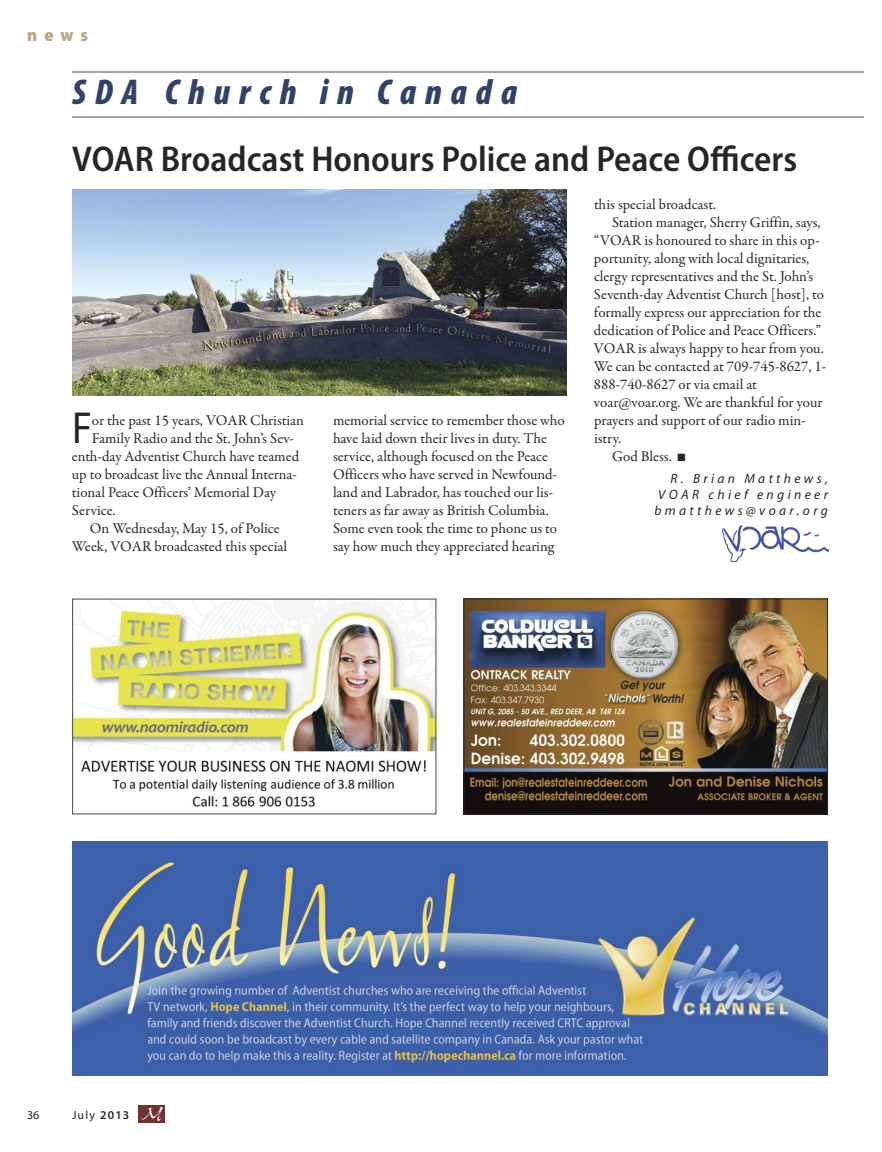
<style>
.page{position:relative;width:882px;height:1152px;background:#fff}
.page>*{position:absolute;margin:0;border:0;box-sizing:border-box;transform-origin:0 0}
.t1{font:45px "Myriad Pro";color:#272627;scale:.91 1}
.t2{font:600 semi-condensed 36px "Myriad Pro";color:#272627}
.t3{font:italic 900 condensed 36px "Myriad Pro";letter-spacing:.25em;color:#31416a}
.t4{font:900 semi-condensed 18px "Myriad Pro";color:#bca585}
.t5{font:15px/18px "Garamond Premr Pro";color:#272627}
.t6{font:italic 13.5px/16.2px "Myriad Pro";letter-spacing:.25em;color:#272627;text-align:justify}
.t7{font:12px "Myriad Pro";letter-spacing:.1em;color:#272627}
.s1{font-weight:600}
.s2{font-family:"Arid ITC";font-size:21px;color:#fff}
</style>
<div class="page">
<div style="left:138px;top:1106px;width:27px;height:18px;background:#722f2f"></div>
<hr style="left:72px;top:71px;width:792px;height:2px;background:#645c55">
<hr style="left:72px;top:116px;width:792px;height:2px;background:#645c55">
<img style="left:723px;top:525px;width:105px;height:36px">
<img style="left:72px;top:842px;width:756px;height:233px">
<img style="left:74px;top:600px;width:360px;height:207px">
<img style="left:465px;top:600px;width:361px;height:212px">
<div style="left:463px;top:598px;width:365px;height:216px;border:1px solid #272627"></div>
<img style="left:72px;top:189px;width:495px;height:207px">
<p class="t4" style="left:27px;top:28px;width:63px">news</p>
<h2 class="t3" style="left:72px;top:79px;width:447px">SDA Church in Canada</h2>
<h2 class="t2" style="left:72px;top:146px;width:727px">VOAR Broadcast Honours Police and Peace Officers</h2>
<h1 class="t1" style="left:72px;top:411px;width:23px">F</h1>
<p class="t5" style="left:92px;top:412px;width:214px">or the past 15 years, VOAR Christian</p>
<p class="t5" style="left:92px;top:430px;width:203px">Family Radio and the St. John’s Sev-</p>
<p class="t5" style="left:72px;top:448px;width:229px">enth-day Adventist Church have teamed</p>
<p class="t5" style="left:72px;top:466px;width:226px">up to broadcast live the Annual Interna-</p>
<p class="t5" style="left:72px;top:484px;width:206px">tional Peace Officers’ Memorial Day</p>
<p class="t5" style="left:72px;top:502px;width:45px">Service.</p>
<p class="t5" style="left:90px;top:520px;width:191px">On Wednesday, May 15, of Police</p>
<p class="t5" style="left:72px;top:538px;width:217px">Week, VOAR broadcasted this special</p>
<p class="t5" style="left:333px;top:412px;width:233px">memorial service to remember those who have laid down their lives in duty. The service, although focused on the Peace Officers who have served in Newfound&shy;land and Labrador, has touched our lis&shy;teners as far away as British Columbia.<br>Some even took the time to phone us to say how much they appreciated hearing</p>
<p class="t5" style="left:594px;top:196px;width:124px">this special broadcast.</p>
<p class="t5" style="left:612px;top:214px;width:210px">Station manager, Sherry Griffin, says,</p>
<p class="t5" style="left:594px;top:232px;width:227px">“VOAR is honoured to share in this op-</p>
<p class="t5" style="left:594px;top:250px;width:217px">portunity, along with local dignitaries,</p>
<p class="t5" style="left:594px;top:268px;width:221px">clergy representatives and the St. John’s</p>
<p class="t5" style="left:594px;top:286px;width:232px">Seventh-day Adventist Church [host], to</p>
<p class="t5" style="left:594px;top:304px;width:229px">formally express our appreciation for the</p>
<p class="t5" style="left:594px;top:322px;width:228px">dedication of Police and Peace Officers.”</p>
<p class="t5" style="left:594px;top:340px;width:231px">VOAR is always happy to hear from you.</p>
<p class="t5" style="left:594px;top:358px;width:234px">We can be contacted at 709-745-8627, 1-</p>
<p class="t5" style="left:594px;top:376px;width:165px">888-740-8627 or via email at</p>
<p class="t5" style="left:594px;top:394px;width:230px">voar@voar.org. We are thankful for your</p>
<p class="t5" style="left:594px;top:412px;width:213px">prayers and support of our radio min-</p>
<p class="t5" style="left:594px;top:430px;width:29px">istry.</p>
<p class="t5" style="left:612px;top:448px;width:75px">God Bless. ■</p>
<p class="t6" style="left:654px;top:471px;width:175px;text-indent:16px">R. Brian Matthews, VOAR chief engineer bmatthews@voar.org</p>
<p class="t7" style="left:27px;top:1111px;width:14px">36</p>
<p class="t7" style="left:72px;top:1111px;width:92px">July <span class="s1">2013</span> <span class="s2">M</span></p>
</div>
